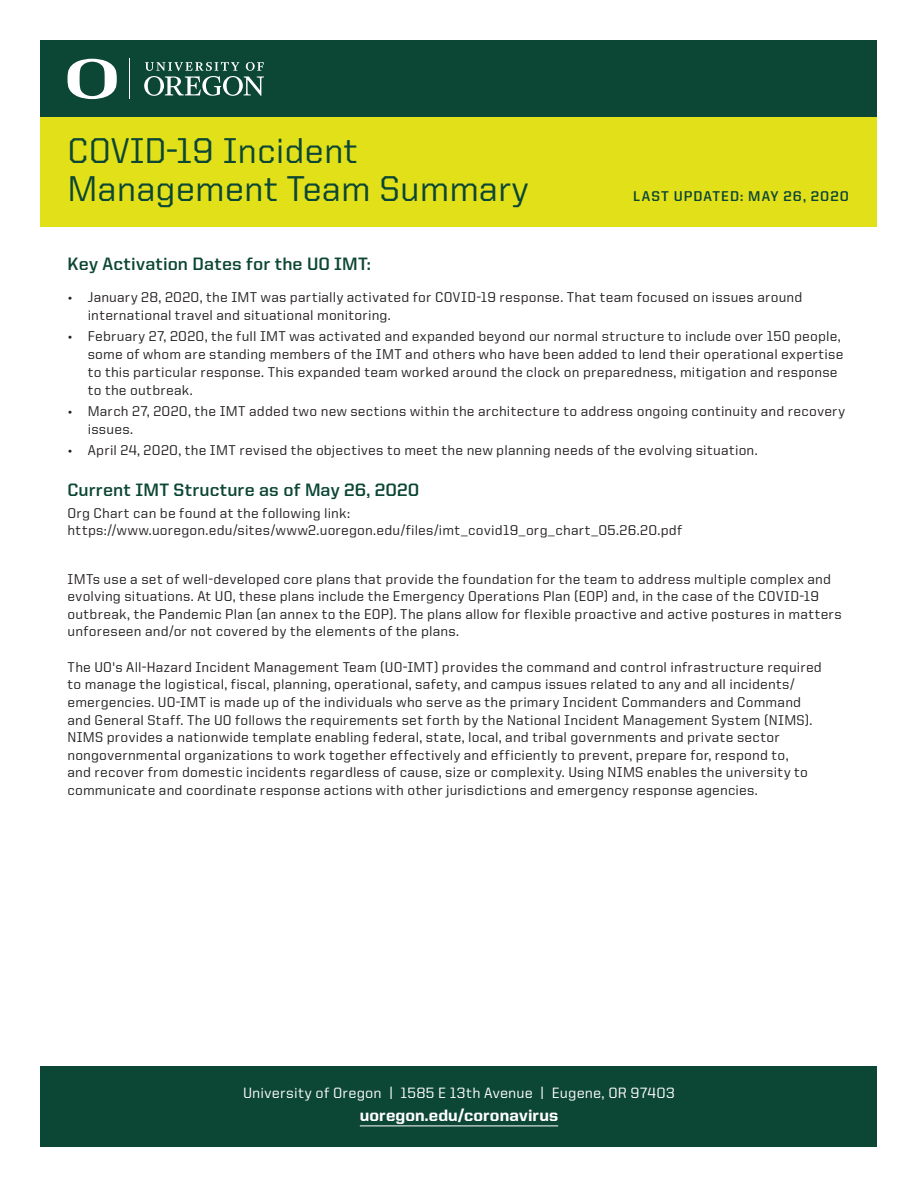
<style>
.page{position:relative;width:918px;height:1188px;background:#fff}
.page>*{position:absolute;margin:0;border:0;box-sizing:border-box;transform-origin:0 0}
.t1{font:500 36px/37.5px "United Sans Reg";color:#0c4634}
.sub_1{font:700 18px "United Sans Reg";letter-spacing:.01em;color:#0c4634}
.t2{font:800 16.5px "United Sans Reg";letter-spacing:.005em;color:#fff}
.t3{font:500 15px "United Sans Reg";letter-spacing:.015em;color:#fff}
.bullet_1{font:500 14.25px/17.7px "United Sans Reg";letter-spacing:.015em;color:#231f20}
.sub_1-2{font:500 14.25px/17.7px "United Sans Reg";letter-spacing:.015em;color:#231f20}
.t4{font:700 14.25px "United Sans Reg";letter-spacing:.07em;color:#0c4634}
</style>
<div class="page">
<div style="left:40px;top:40px;width:838px;height:77px;background:#0c4634"></div>
<div style="left:40px;top:117px;width:838px;height:110px;background:#e2e119"></div>
<hr style="left:130px;top:59px;width:1px;height:40px;background:#fff">
<svg style="left:144px;top:62px;width:120px;height:34px"></svg>
<svg style="left:67px;top:59px;width:50px;height:40px"></svg>
<div style="left:40px;top:1066px;width:838px;height:82px;background:#0c4634"></div>
<hr style="left:360px;top:1125px;width:198px;height:1px;background:#fff">
<h1 class="t1" style="left:68px;top:132px;width:463px">COVID-19 Incident<br>Management Team Summary</h1>
<p class="t4" style="left:633px;top:188px;width:217px">LAST UPDATED: MAY 26, 2020</p>
<p class="sub_1" style="left:68px;top:254px;width:305px">Key Activation Dates for the UO IMT:</p>
<p class="bullet_1" style="left:88px;top:288px;width:716px;text-indent:-20px">• January 28, 2020, the IMT was partially activated for COVID-19 response. That team focused on issues around international travel and situational monitoring.</p>
<p class="bullet_1" style="left:88px;top:327px;width:757px;text-indent:-20px">• February 27, 2020, the full IMT was activated and expanded beyond our normal structure to include over 150 people, some of whom are standing members of the IMT and others who have been added to lend their operational expertise to this particular response. This expanded team worked around the clock on preparedness, mitigation and response to the outbreak.</p>
<p class="bullet_1" style="left:88px;top:402px;width:759px;text-indent:-20px">• March 27, 2020, the IMT added two new sections within the architecture to address ongoing continuity and recovery issues.</p>
<p class="bullet_1" style="left:68px;top:441px;width:692px">• April 24, 2020, the IMT revised the objectives to meet the new planning needs of the evolving situation.</p>
<p class="sub_1" style="left:68px;top:480px;width:353px">Current IMT Structure as of May 26, 2020</p>
<p class="sub_1-2" style="left:68px;top:504px;width:616px">Org Chart can be found at the following link: https://www.uoregon.edu/sites/www2.uoregon.edu/files/imt_covid19_org_chart_05.26.20.pdf</p>
<p class="bullet_1" style="left:68px;top:570px;width:776px">IMTs use a set of well-developed core plans that provide the foundation for the team to address multiple complex and evolving situations. At UO, these plans include the Emergency Operations Plan (EOP) and, in the case of the COVID-19 outbreak, the Pandemic Plan (an annex to the EOP). The plans allow for flexible proactive and active postures in matters unforeseen and/or not covered by the elements of the plans.</p>
<p class="bullet_1" style="left:68px;top:658px;width:756px">The UO's All-Hazard Incident Management Team (UO-IMT) provides the command and control infrastructure required to manage the logistical, fiscal, planning, operational, safety, and campus issues related to any and all incidents/ emergencies. UO-IMT is made up of the individuals who serve as the primary Incident Commanders and Command and General Staff. The UO follows the requirements set forth by the National Incident Management System (NIMS).<br>NIMS provides a nationwide template enabling federal, state, local, and tribal governments and private sector nongovernmental organizations to work together effectively and efficiently to prevent, prepare for, respond to,<br>and recover from domestic incidents regardless of cause, size or complexity. Using NIMS enables the university to communicate and coordinate response actions with other jurisdictions and emergency response agencies.</p>
<p class="t3" style="left:243px;top:1085px;width:433px">University of Oregon | 1585 E 13th Avenue | Eugene, OR 97403</p>
<p class="t2" style="left:360px;top:1107px;width:200px">uoregon.edu/coronavirus</p>
</div>
